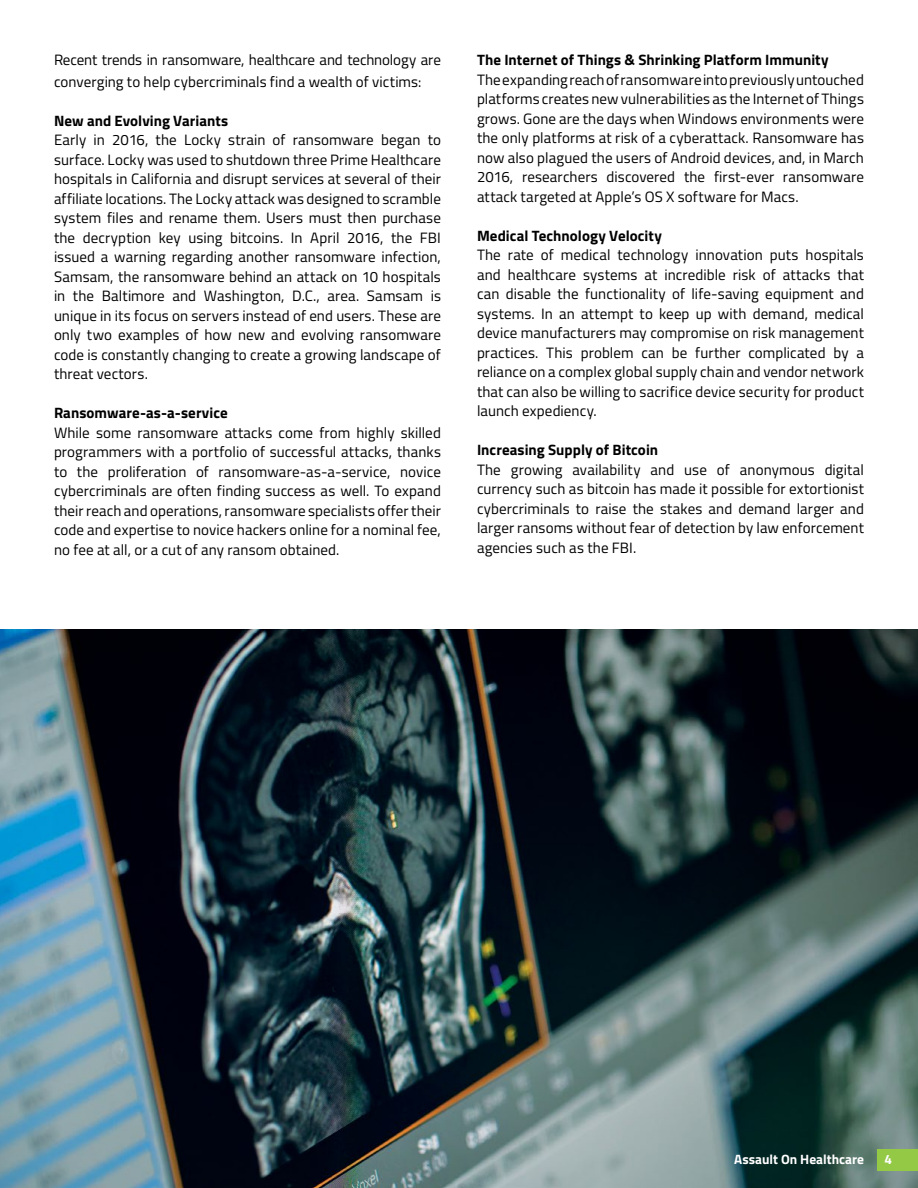
<style>
.page{position:relative;width:918px;height:1188px;background:#fff}
.page>*{position:absolute;margin:0;border:0;box-sizing:border-box;transform-origin:0 0}
.t1{font:15px/19.5px "Titillium";letter-spacing:.005em;color:#000;text-align:justify}
.t2{font:700 15px "Titillium";letter-spacing:.005em;color:#000}
.t3{font:700 13.5px "Titillium";color:#fff}
</style>
<div class="page">
<img style="left:0;top:629px;width:918px;height:559px">
<div style="left:878px;top:1150px;width:40px;height:21px;background:#94c946"></div>
<p class="t1" style="left:54px;top:48px;width:388px;line-height:21.6px">Recent trends in ransomware, healthcare and technology are converging to help cybercriminals find a wealth of victims:</p>
<p class="t2" style="left:54px;top:109px;width:176px">New and Evolving Variants</p>
<p class="t1" style="left:54px;top:130px;width:389px">Early in 2016, the Locky strain of ransomware began to surface. Locky was used to shutdown three Prime Healthcare hospitals in California and disrupt services at several of their affiliate locations. The Locky attack was designed to scramble system files and rename them. Users must then purchase the decryption key using bitcoins. In April 2016, the FBI issued a warning regarding another ransomware infection, Samsam, the ransomware behind an attack on 10 hospitals in the Baltimore and Washington, D.C., area. Samsam is unique in its focus on servers instead of end users. These are only two examples of how new and evolving ransomware code is constantly changing to create a growing landscape of threat vectors.</p>
<p class="t2" style="left:54px;top:402px;width:175px">Ransomware-as-a-service</p>
<p class="t1" style="left:54px;top:422px;width:389px">While some ransomware attacks come from highly skilled programmers with a portfolio of successful attacks, thanks to the proliferation of ransomware-as-a-service, novice cybercriminals are often finding success as well. To expand their reach and operations, ransomware specialists offer their code and expertise to novice hackers online for a nominal fee, no fee at all, or a cut of any ransom obtained.</p>
<p class="t2" style="left:477px;top:49px;width:353px">The Internet of Things &amp; Shrinking Platform Immunity</p>
<p class="t1" style="left:477px;top:69px;width:389px">The expanding reach of ransomware into previously untouched platforms creates new vulnerabilities as the Internet of Things grows. Gone are the days when Windows environments were the only platforms at risk of a cyberattack. Ransomware has now also plagued the users of Android devices, and, in March 2016, researchers discovered the first-ever ransomware attack targeted at Apple’s OS X software for Macs.</p>
<p class="t2" style="left:477px;top:224px;width:186px">Medical Technology Velocity</p>
<p class="t1" style="left:477px;top:244px;width:389px">The rate of medical technology innovation puts hospitals and healthcare systems at incredible risk of attacks that can disable the functionality of life-saving equipment and systems. In an attempt to keep up with demand, medical device manufacturers may compromise on risk management practices. This problem can be further complicated by a reliance on a complex global supply chain and vendor network that can also be willing to sacrifice device security for product launch expediency.</p>
<p class="t2" style="left:477px;top:438px;width:183px">Increasing Supply of Bitcoin</p>
<p class="t1" style="left:477px;top:459px;width:389px">The growing availability and use of anonymous digital currency such as bitcoin has made it possible for extortionist cybercriminals to raise the stakes and demand larger and larger ransoms without fear of detection by law enforcement agencies such as the FBI.</p>
<p class="t3" style="left:734px;top:1149px;width:131px">Assault On Healthcare</p>
<p class="t3" style="left:884px;top:1149px;width:9px">4</p>
</div>
